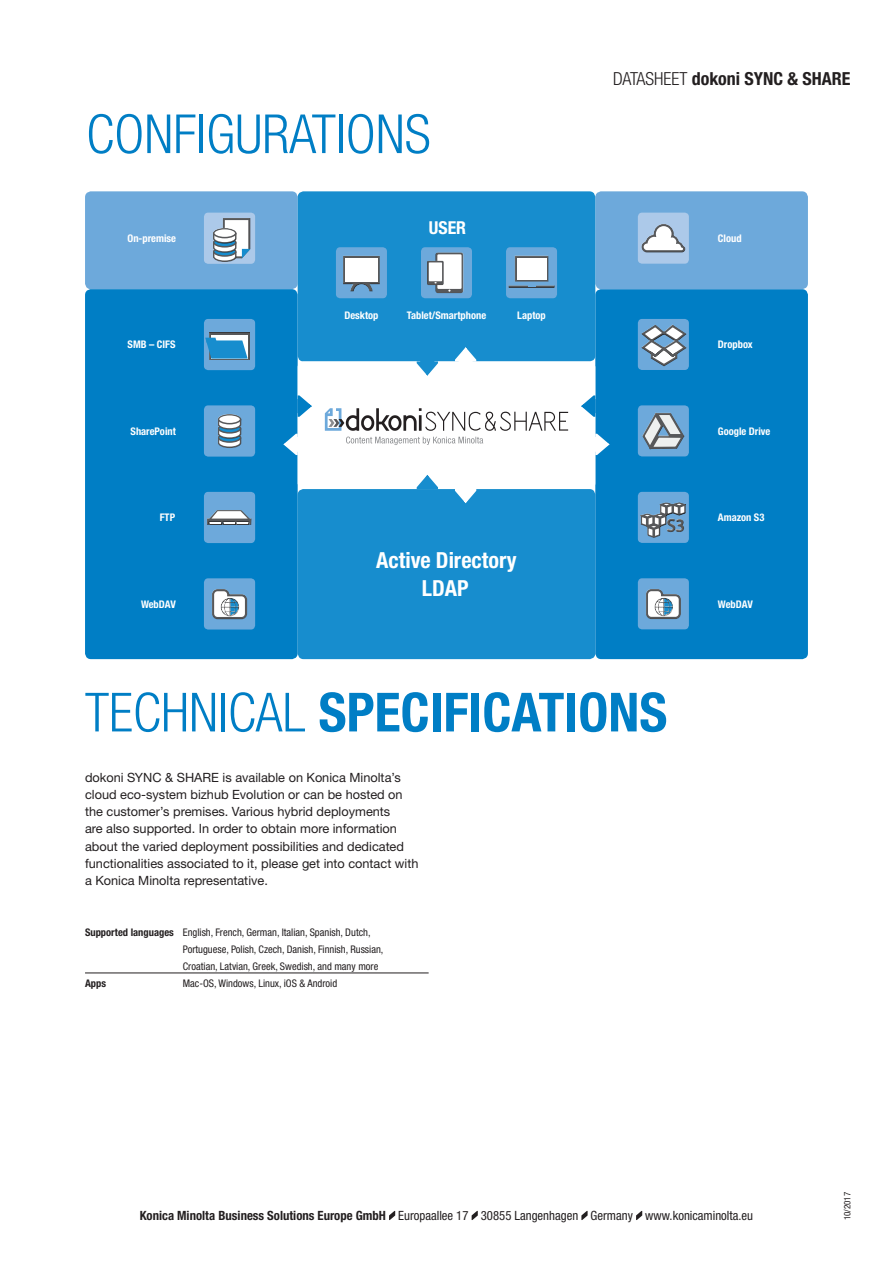
<style>
.page{position:relative;width:893px;height:1263px;background:#fff}
.page>*{position:absolute;margin:0;border:0;box-sizing:border-box;transform-origin:0 0}
.Bro_Inside_HEAD_Bold{font:700 condensed 54px "Helvetica Neue LTW1 G";color:#007ec5}
.Bro_Inside_HEAD_Ligh{font:300 condensed 54px "Helvetica Neue LTW1 G";color:#007ec5}
.Bro_Inside_ICON_SUBL{font:700 condensed 22.2px "Helvetica Neue LTW1 G";color:#fff}
.Bro_Inside_RUBRIC_Bo{font:700 condensed 18px "Helvetica Neue LTW1 G";color:#231f20}
.Bro_Inside_ICON_SUBL-2{font:700 condensed 17.85px "Helvetica Neue LTW1 G";color:#fff}
.Bro_Inside_COPY_Roma{font:12.75px/17px "Helvetica Neue LTW1 G";color:#231f20}
.Bro_Back_ADDRESS_Con{font:condensed 12.75px "Helvetica Neue LTW1 G";color:#231f20}
.Bro_Inside_REGISTER{font:condensed 10.5px/17px "Helvetica Neue LTW1 G";color:#231f20}
.Bro_Inside_ICON_SUBL-3{font:700 condensed 10.5px "Helvetica Neue LTW1 G";color:#fff}
.Bro_Inside_REGISTER-2{font:700 condensed 10.5px "Helvetica Neue LTW1 G";color:#231f20}
.Bro_Back_HORIZONTAL{font:condensed 9px "Helvetica Neue LTW1 G";color:#231f20}
.s1{font-weight:300}
.s2{font-weight:700}
</style>
<div class="page">
<svg style="left:389px;top:1211px;width:6px;height:9px"></svg>
<svg style="left:472px;top:1211px;width:6px;height:9px"></svg>
<svg style="left:581px;top:1211px;width:7px;height:9px"></svg>
<svg style="left:636px;top:1211px;width:6px;height:9px"></svg>
<hr style="left:85px;top:973px;width:344px;height:1px;background:#231f20">
<div style="left:298px;top:489px;width:297px;height:170px;background:#178dce;border-radius:6px"></div>
<div style="left:595px;top:289px;width:213px;height:370px;background:#007ec5;border-radius:6px"></div>
<div style="left:85px;top:191px;width:213px;height:98px;background:#6da9db;border-radius:6px"></div>
<div style="left:595px;top:191px;width:213px;height:98px;background:#6da9db;border-radius:6px"></div>
<div style="left:85px;top:289px;width:213px;height:370px;background:#007ec5;border-radius:6px"></div>
<div style="left:298px;top:191px;width:297px;height:170px;background:#178dce;border-radius:6px"></div>
<div style="left:336px;top:247px;width:51px;height:51px;background:#6da9db;border-radius:4px"></div>
<div style="left:343px;top:255px;width:37px;height:36px;background:#7aaed9"></div>
<svg style="left:343px;top:256px;width:37px;height:36px"></svg>
<div style="left:345px;top:258px;width:32px;height:24px;background:#fff"></div>
<div style="left:421px;top:247px;width:51px;height:51px;background:#6da9db;border-radius:4px"></div>
<svg style="left:463px;top:254px;width:1px;height:38px"></svg>
<svg style="left:435px;top:252px;width:28px;height:42px"></svg>
<div style="left:437px;top:254px;width:25px;height:35px;background:#fff"></div>
<div style="left:428px;top:261px;width:17px;height:25px;background:#8b8b8d"></div>
<svg style="left:427px;top:261px;width:16px;height:25px"></svg>
<div style="left:429px;top:262px;width:13px;height:19px;background:#fff"></div>
<div style="left:506px;top:247px;width:51px;height:51px;background:#6da9db;border-radius:4px"></div>
<div style="left:514px;top:255px;width:35px;height:27px;background:#85b1d6"></div>
<svg style="left:508px;top:256px;width:47px;height:32px"></svg>
<div style="left:638px;top:213px;width:51px;height:51px;background:#acc9e9;border-radius:4px"></div>
<svg style="left:657px;top:224px;width:14px;height:3px"></svg>
<svg style="left:641px;top:227px;width:44px;height:26px"></svg>
<div style="left:638px;top:319px;width:51px;height:51px;background:#6da9db;border-radius:4px"></div>
<svg style="left:641px;top:324px;width:46px;height:10px"></svg>
<svg style="left:641px;top:334px;width:46px;height:33px"></svg>
<div style="left:638px;top:405px;width:51px;height:51px;background:#6da9db;border-radius:4px"></div>
<svg style="left:655px;top:412px;width:15px;height:1px"></svg>
<svg style="left:642px;top:413px;width:43px;height:37px"></svg>
<div style="left:638px;top:492px;width:51px;height:51px;background:#6da9db;border-radius:4px"></div>
<svg style="left:660px;top:502px;width:24px;height:2px"></svg>
<svg style="left:640px;top:504px;width:46px;height:34px"></svg>
<div style="left:638px;top:578px;width:51px;height:51px;background:#6da9db;border-radius:4px"></div>
<svg style="left:646px;top:589px;width:35px;height:30px"></svg>
<div style="left:654px;top:597px;width:20px;height:18px;background:#fff"></div>
<svg style="left:654px;top:598px;width:20px;height:18px"></svg>
<div style="left:204px;top:578px;width:51px;height:51px;background:#6da9db;border-radius:4px"></div>
<svg style="left:212px;top:589px;width:35px;height:31px"></svg>
<div style="left:220px;top:597px;width:20px;height:18px;background:#fff"></div>
<svg style="left:220px;top:598px;width:20px;height:18px"></svg>
<div style="left:204px;top:213px;width:51px;height:51px;background:#acc9e9;border-radius:4px"></div>
<svg style="left:250px;top:218px;width:1px;height:32px"></svg>
<svg style="left:213px;top:218px;width:37px;height:44px"></svg>
<svg style="left:213px;top:227px;width:24px;height:4px"></svg>
<svg style="left:213px;top:231px;width:24px;height:13px"></svg>
<div style="left:204px;top:319px;width:51px;height:51px;background:#6da9db;border-radius:4px"></div>
<div style="left:209px;top:332px;width:42px;height:29px;background:#57585a"></div>
<div style="left:211px;top:335px;width:37px;height:24px;background:#fff"></div>
<svg style="left:205px;top:338px;width:43px;height:21px"></svg>
<div style="left:204px;top:492px;width:51px;height:51px;background:#6da9db;border-radius:4px"></div>
<svg style="left:207px;top:510px;width:45px;height:15px"></svg>
<div style="left:204px;top:405px;width:51px;height:52px;background:#6da9db;border-radius:4px"></div>
<svg style="left:218px;top:430px;width:24px;height:18px"></svg>
<svg style="left:219px;top:414px;width:21px;height:3px"></svg>
<svg style="left:218px;top:417px;width:24px;height:13px"></svg>
<svg style="left:283px;top:434px;width:15px;height:21px"></svg>
<svg style="left:298px;top:395px;width:14px;height:22px"></svg>
<svg style="left:595px;top:434px;width:14px;height:21px"></svg>
<svg style="left:581px;top:395px;width:14px;height:22px"></svg>
<svg style="left:455px;top:347px;width:21px;height:14px"></svg>
<svg style="left:417px;top:361px;width:21px;height:15px"></svg>
<svg style="left:455px;top:489px;width:21px;height:14px"></svg>
<svg style="left:417px;top:475px;width:21px;height:14px"></svg>
<svg style="left:346px;top:437px;width:137px;height:8px"></svg>
<svg style="left:325px;top:408px;width:243px;height:23px"></svg>
<p class="Bro_Inside_HEAD_Ligh" style="left:86px;top:102px;width:346px">CONFIGURATIONS</p>
<p class="Bro_Inside_ICON_SUBL-3" style="left:128px;top:232px;width:50px">On-premise</p>
<p class="Bro_Inside_ICON_SUBL-3" style="left:128px;top:338px;width:50px">SMB – CIFS</p>
<p class="Bro_Inside_ICON_SUBL-3" style="left:131px;top:425px;width:47px">SharePoint</p>
<p class="Bro_Inside_ICON_SUBL-3" style="left:160px;top:511px;width:17px">FTP</p>
<p class="Bro_Inside_ICON_SUBL-2" style="left:429px;top:217px;width:39px">USER</p>
<p class="Bro_Inside_ICON_SUBL-3" style="left:344px;top:309px;width:36px">Desktop</p>
<p class="Bro_Inside_ICON_SUBL-3" style="left:407px;top:309px;width:81px">Tablet/Smartphone</p>
<p class="Bro_Inside_ICON_SUBL-3" style="left:517px;top:309px;width:30px">Laptop</p>
<p class="Bro_Inside_ICON_SUBL" style="left:376px;top:546px;width:142px">Active Directory</p>
<p class="Bro_Inside_ICON_SUBL" style="left:422px;top:575px;width:48px">LDAP</p>
<p class="Bro_Inside_RUBRIC_Bo" style="left:613px;top:68px;width:239px"><span class="s1">DATASHEET</span> dokoni SYNC &amp; SHARE</p>
<p class="Bro_Inside_ICON_SUBL-3" style="left:718px;top:232px;width:25px">Cloud</p>
<p class="Bro_Inside_ICON_SUBL-3" style="left:718px;top:338px;width:36px">Dropbox</p>
<p class="Bro_Inside_ICON_SUBL-3" style="left:718px;top:425px;width:54px">Google Drive</p>
<p class="Bro_Inside_ICON_SUBL-3" style="left:718px;top:511px;width:48px">Amazon S3</p>
<p class="Bro_Inside_ICON_SUBL-3" style="left:141px;top:598px;width:36px">WebDAV</p>
<p class="Bro_Inside_ICON_SUBL-3" style="left:718px;top:597px;width:36px">WebDAV</p>
<p class="Bro_Inside_HEAD_Bold" style="left:85px;top:680px;width:584px"><span class="s1">TECHNICAL</span> SPECIFICATIONS</p>
<p class="Bro_Inside_COPY_Roma" style="left:85px;top:769px;width:335px">dokoni SYNC &amp; SHARE is available on Konica Minolta’s cloud eco-system bizhub Evolution or can be hosted on the customer’s premises. Various hybrid deployments<br>are also supported. In order to obtain more information about the varied deployment possibilities and dedicated functionalities associated to it, please get into contact with a Konica Minolta representative.</p>
<p class="Bro_Inside_REGISTER" style="left:183px;top:923px;width:202px;text-indent:-98px"><span class="s2">Supported languages</span> English, French, German, Italian, Spanish, Dutch,<br>Portuguese, Polish, Czech, Danish, Finnish, Russian,<br>Croatian, Latvian, Greek, Swedish, and many more</p>
<p class="Bro_Inside_REGISTER-2" style="left:85px;top:976px;width:23px">Apps</p>
<p class="Bro_Inside_REGISTER" style="left:183px;top:974px;width:156px">Mac-OS, Windows, Linux, iOS &amp; Android</p>
<p class="Bro_Back_ADDRESS_Con" style="left:140px;top:1208px;width:615px"><span class="s2">Konica Minolta Business Solutions Europe GmbH</span> Europaallee 17 30855 Langenhagen Germany www.konicaminolta.eu</p>
<p class="Bro_Back_HORIZONTAL" style="left:842px;top:1220px;width:30px;rotate:-90deg">10/2017</p>
</div>
